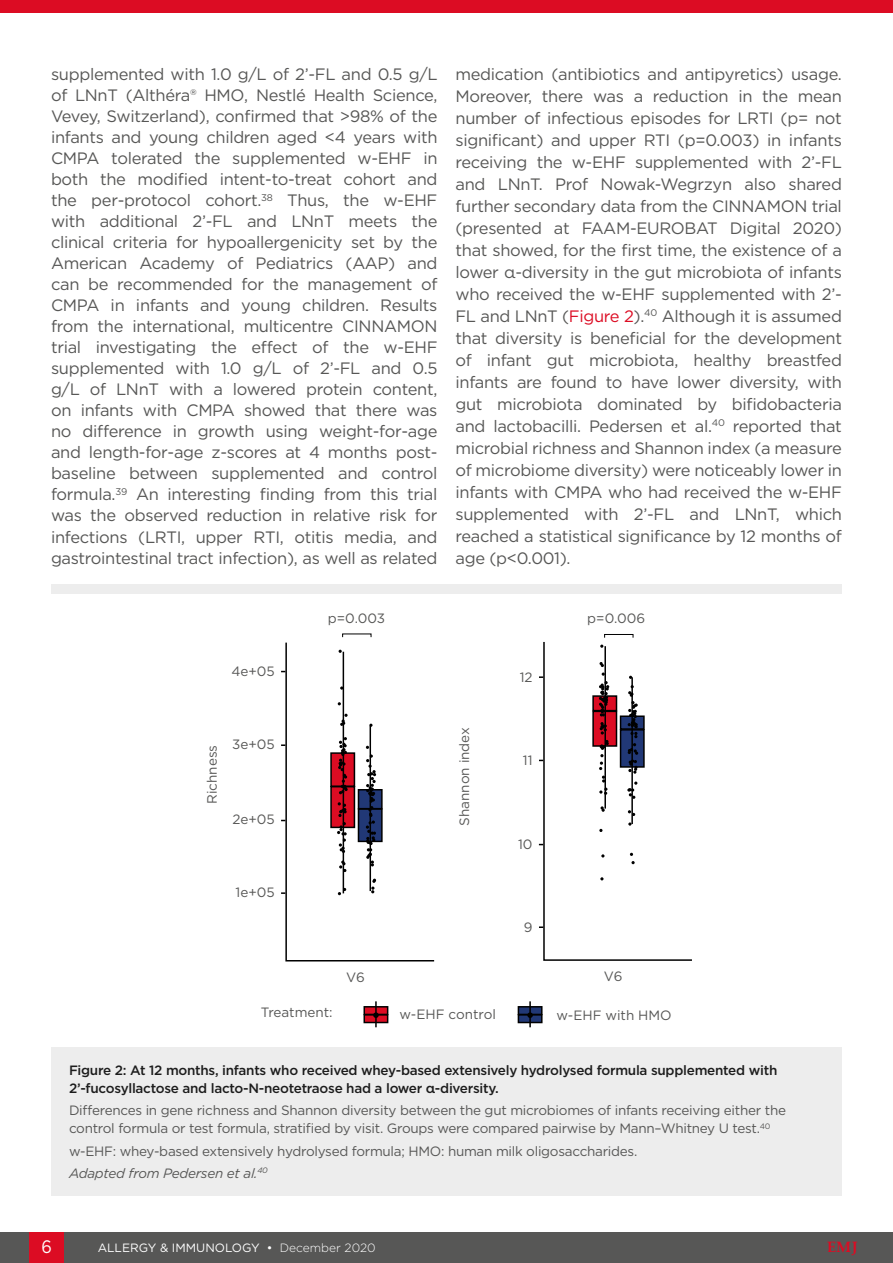
<style>
.page{position:relative;width:893px;height:1263px;background:#fff}
.page>*{position:absolute;margin:0;border:0;box-sizing:border-box;transform-origin:0 0}
.t1{font:18px "Gotham";color:#fff;scale:.9 1}
.Body_Text__Justifica{font:16.5px/21px "Gotham";letter-spacing:-.02em;color:#575756;text-align:justify}
.t2{font:700 15px "Palatino Linotype";color:#dc0c23}
.t3{font:13.5px/18px "Gotham";letter-spacing:-.02em;color:#575756}
.t4{font:500 13.5px/18px "Gotham";letter-spacing:-.02em;color:#1d1d1d}
.t5{font:13.5px "Gotham";color:#575756}
.t6{font:italic 13.5px "Gotham";letter-spacing:-.02em;color:#575756}
.t7{font:12px "Gotham";color:#fff}
.s1{color:#dc0c23}
.s2{font-weight:300}
</style>
<div class="page">
<div style="left:0;top:1232px;width:893px;height:31px;background:#575756"></div>
<div style="left:30px;top:1232px;width:34px;height:31px;background:#dc0c23"></div>
<div style="left:0;top:0;width:893px;height:13px;background:#dc0c23"></div>
<div style="left:51px;top:584px;width:791px;height:9px;background:#ededed"></div>
<div style="left:51px;top:1048px;width:791px;height:148px;background:#ededed"></div>
<div style="left:363px;top:1006px;width:25px;height:9px;background:#dc0c23;border:2px solid #000"></div>
<div style="left:363px;top:1014px;width:25px;height:9px;background:#dc0c23;border:2px solid #000"></div>
<div style="left:518px;top:1006px;width:25px;height:9px;background:#213876;border:2px solid #000"></div>
<div style="left:518px;top:1014px;width:25px;height:9px;background:#213876;border:2px solid #000"></div>
<svg style="left:285px;top:642px;width:150px;height:320px"></svg>
<div style="left:604px;top:634px;width:29px;height:4px;border:1px solid #000"></div>
<svg style="left:542px;top:642px;width:150px;height:319px"></svg>
<svg style="left:373px;top:1012px;width:6px;height:6px"></svg>
<hr style="left:375px;top:1001px;width:2px;height:26px;background:#000">
<svg style="left:527px;top:1012px;width:6px;height:6px"></svg>
<hr style="left:529px;top:1001px;width:2px;height:26px;background:#000">
<p class="Body_Text__Justifica" style="left:51px;top:63px;width:388px">supplemented with 1.0 g/L of 2’-FL and 0.5 g/L of LNnT (Althéra® HMO, Nestlé Health Science, Vevey, Switzerland), confirmed that &gt;98% of the infants and young children aged &lt;4 years with CMPA tolerated the supplemented w-EHF in both the modified intent-to-treat cohort and the per-protocol cohort.<sup>38</sup> Thus, the w-EHF with additional 2’-FL and LNnT meets the clinical criteria for hypoallergenicity set by the American Academy of Pediatrics (AAP) and can be recommended for the management of CMPA in infants and young children. Results from the international, multicentre CINNAMON trial investigating the effect of the w-EHF supplemented with 1.0 g/L of 2’-FL and 0.5 g/L of LNnT with a lowered protein content, on infants with CMPA showed that there was no difference in growth using weight-for-age and length-for-age z-scores at 4 months post&shy;baseline between supplemented and control formula.<sup>39</sup> An interesting finding from this trial was the observed reduction in relative risk for infections (LRTI, upper RTI, otitis media, and gastrointestinal tract infection), as well as related</p>
<p class="Body_Text__Justifica" style="left:455px;top:63px;width:388px;line-height:22px">medication (antibiotics and antipyretics) usage.<br>Moreover, there was a reduction in the mean number of infectious episodes for LRTI (p= not significant) and upper RTI (p=0.003) in infants receiving the w-EHF supplemented with 2’-FL and LNnT. Prof Nowak-Wegrzyn also shared further secondary data from the CINNAMON trial (presented at FAAM-EUROBAT Digital 2020) that showed, for the first time, the existence of a lower α-diversity in the gut microbiota of infants who received the w-EHF supplemented with 2’- FL and LNnT (<span class="s1">Figure 2</span>).<sup>40</sup> Although it is assumed that diversity is beneficial for the development of infant gut microbiota, healthy breastfed infants are found to have lower diversity, with gut microbiota dominated by bifidobacteria and lactobacilli. Pedersen et al.<sup>40</sup> reported that microbial richness and Shannon index (a measure of microbiome diversity) were noticeably lower in infants with CMPA who had received the w-EHF supplemented with 2’-FL and LNnT, which reached a statistical significance by 12 months of age (p&lt;0.001).</p>
<p class="t3" style="left:231px;top:662px;width:45px">4e+05</p>
<p class="t3" style="left:328px;top:609px;width:59px">p=0.003</p>
<p class="t3" style="left:587px;top:609px;width:59px">p=0.006</p>
<p class="t3" style="left:520px;top:668px;width:14px">12</p>
<p class="t5" style="left:203px;top:804px;width:60px;rotate:-90deg">Richness</p>
<p class="t3" style="left:232px;top:734px;width:44px">3e+05</p>
<p class="t3" style="left:232px;top:810px;width:44px">2e+05</p>
<p class="t3" style="left:236px;top:883px;width:41px">1e+05</p>
<p class="t5" style="left:456px;top:826px;width:100px;rotate:-90deg">Shannon index</p>
<p class="t3" style="left:523px;top:751px;width:11px">11</p>
<p class="t3" style="left:518px;top:835px;width:16px">10</p>
<p class="t3" style="left:524px;top:917px;width:10px">9</p>
<p class="t3" style="left:346px;top:968px;width:20px">V6</p>
<p class="t3" style="left:604px;top:967px;width:20px">V6</p>
<p class="t5" style="left:261px;top:1004px;width:73px">Treatment:</p>
<p class="t5" style="left:399px;top:1006px;width:98px">w-EHF control</p>
<p class="t5" style="left:556px;top:1006px;width:117px">w-EHF with HMO</p>
<p class="t4" style="left:69px;top:1061px;width:710px">Figure 2: At 12 months, infants who received whey-based extensively hydrolysed formula supplemented with<br>2’-fucosyllactose and lacto-N-neotetraose had a lower α-diversity.</p>
<p class="t3" style="left:69px;top:1101px;width:718px">Differences in gene richness and Shannon diversity between the gut microbiomes of infants receiving either the control formula or test formula, stratified by visit. Groups were compared pairwise by Mann–Whitney U test.<sup>40</sup></p>
<p class="t3" style="left:69px;top:1142px;width:570px">w-EHF: whey-based extensively hydrolysed formula; HMO: human milk oligosaccharides.</p>
<p class="t6" style="left:69px;top:1164px;width:200px">Adapted from Pedersen et al.<sup>40</sup></p>
<p class="t1" style="left:42px;top:1235px;width:13px">6</p>
<p class="t7" style="left:98px;top:1240px;width:279px">ALLERGY &amp; IMMUNOLOGY • <span class="s2">December 2020</span></p>
<p class="t2" style="left:827px;top:1236px;width:32px">EMJ</p>
</div>
